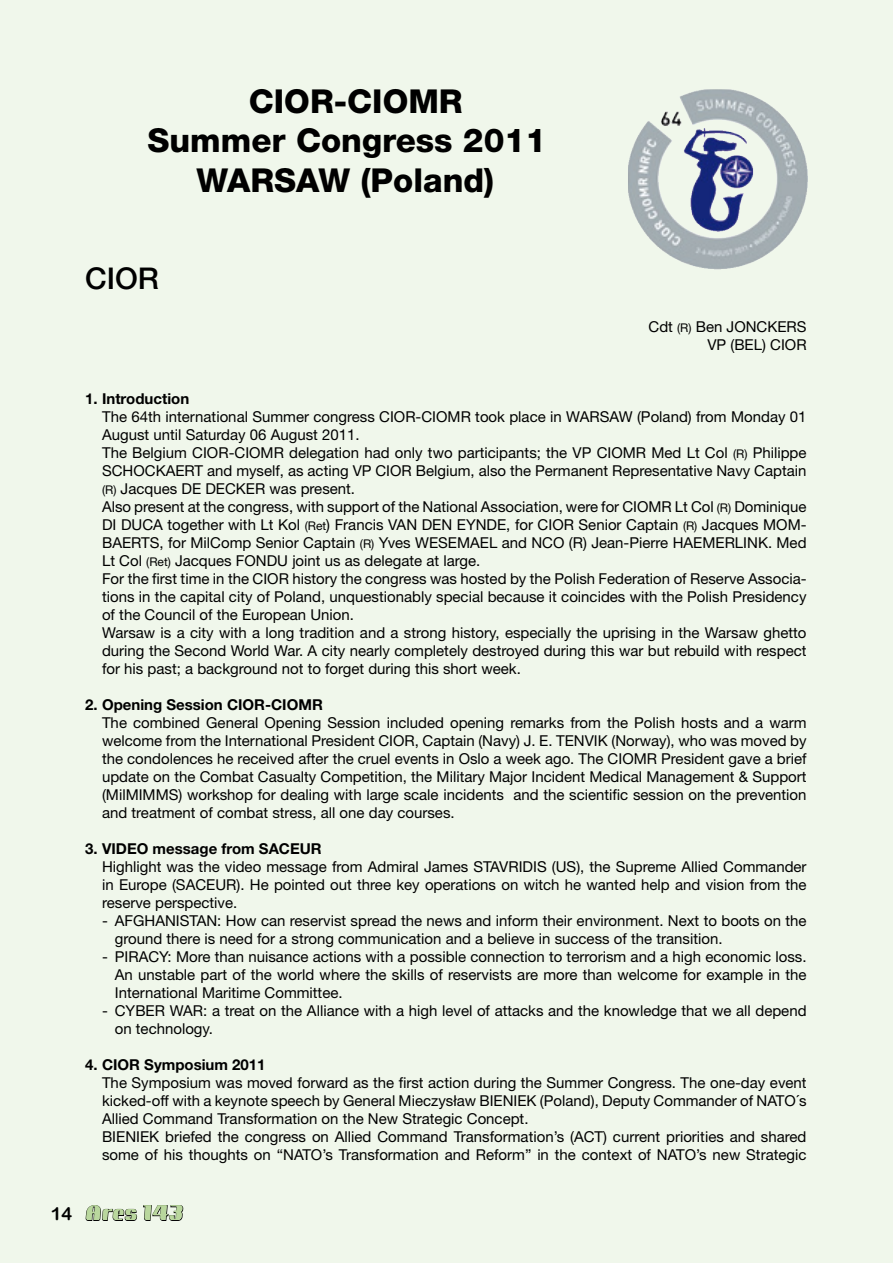
<style>
.page{position:relative;width:893px;height:1263px;background:#f0f7eb}
.page>*{position:absolute;margin:0;border:0;box-sizing:border-box;transform-origin:0 0}
.t1{font:800 33px/39.6px "Helvetica Neue LT Std";color:#000;text-align:center}
.t2{font:500 30px "Helvetica Neue LT Std";color:#000}
.t3{font:800 18px "Camellia";color:#b9d79d}
.t4{font:15px/18px "Helvetica Neue LT Std";color:#000}
.t5{font:700 15px "Helvetica Neue LT Std";color:#000}
.s1{font-size:12px}
.s2{font-family:"Arial Rounded MT Bold";font-weight:400;color:#000}
</style>
<div class="page">
<svg style="left:85px;top:1205px;width:52px;height:16px"></svg>
<svg style="left:143px;top:1205px;width:41px;height:16px"></svg>
<img style="left:679px;top:89px;width:98px;height:149px">
<h1 class="t1" style="left:148px;top:81px;width:400px">CIOR-CIOMR<br>Summer Congress 2011<br>WARSAW (Poland)</h1>
<h2 class="t2" style="left:85px;top:261px;width:75px">CIOR</h2>
<p class="t4" style="left:648px;top:317px;width:160px;line-height:18.6px;text-align:right">Cdt <span class="s1">(R)</span> Ben JONCKERS<br>VP (BEL) CIOR</p>
<p class="t5" style="left:85px;top:390px;width:106px">1. Introduction</p>
<p class="t4" style="left:102px;top:408px;width:706px">The 64th international Summer congress CIOR-CIOMR took place in WARSAW (Poland) from Monday 01<br>August until Saturday 06 August 2011.<br>The Belgium CIOR-CIOMR delegation had only two participants; the VP CIOMR Med Lt Col <span class="s1">(R)</span> Philippe SCHOCKAERT and myself, as acting VP CIOR Belgium, also the Permanent Representative Navy Captain <span class="s1">(R)</span> Jacques DE DECKER was present.<br>Also present at the congress, with support of the National Association, were for CIOMR Lt Col <span class="s1">(R)</span> Dominique DI DUCA together with Lt Kol <span class="s1">(Ret</span>) Francis VAN DEN EYNDE, for CIOR Senior Captain <span class="s1">(R)</span> Jacques MOM-BAERTS, for MilComp Senior Captain <span class="s1">(R)</span> Yves WESEMAEL and NCO (R) Jean-Pierre HAEMERLINK. Med Lt Col <span class="s1">(Ret)</span> Jacques FONDU joint us as delegate at large.<br>For the first time in the CIOR history the congress was hosted by the Polish Federation of Reserve Associa&shy;tions in the capital city of Poland, unquestionably special because it coincides with the Polish Presidency of the Council of the European Union.<br>Warsaw is a city with a long tradition and a strong history, especially the uprising in the Warsaw ghetto during the Second World War. A city nearly completely destroyed during this war but rebuild with respect for his past; a background not to forget during this short week.</p>
<p class="t5" style="left:85px;top:696px;width:239px">2. Opening Session CIOR-CIOMR</p>
<p class="t4" style="left:102px;top:714px;width:706px;text-align:justify">The combined General Opening Session included opening remarks from the Polish hosts and a warm welcome from the International President CIOR, Captain (Navy) J. E. TENVIK (Norway), who was moved by the condolences he received after the cruel events in Oslo a week ago. The CIOMR President gave a brief update on the Combat Casualty Competition, the Military Major Incident Medical Management &amp; Support (MilMIMMS) workshop for dealing with large scale incidents and the scientific session on the prevention and treatment of combat stress, all one day courses.</p>
<p class="t5" style="left:85px;top:840px;width:238px">3. VIDEO message from SACEUR</p>
<p class="t4" style="left:102px;top:858px;width:706px;text-align:justify">Highlight was the video message from Admiral James STAVRIDIS (US), the Supreme Allied Commander in Europe (SACEUR). He pointed out three key operations on witch he wanted help and vision from the reserve perspective.</p>
<p class="t4" style="left:115px;top:912px;width:693px;text-indent:-13px">- AFGHANISTAN: How can reservist spread the news and inform their environment. Next to boots on the ground there is need for a strong communication and a believe in success of the transition.</p>
<p class="t4" style="left:115px;top:948px;width:693px;text-align:justify;text-indent:-13px">- PIRACY: More than nuisance actions with a possible connection to terrorism and a high economic loss.<br>An unstable part of the world where the skills of reservists are more than welcome for example in the International Maritime Committee.</p>
<p class="t4" style="left:115px;top:1002px;width:693px;text-indent:-13px">- CYBER WAR: a treat on the Alliance with a high level of attacks and the knowledge that we all depend on technology.</p>
<p class="t5" style="left:85px;top:1056px;width:182px">4. CIOR Symposium 2011</p>
<p class="t4" style="left:102px;top:1074px;width:706px">The Symposium was moved forward as the first action during the Summer Congress. The one-day event kicked-off with a keynote speech by General Mieczysław BIENIEK (Poland), Deputy Commander of NATO´s Allied Command Transformation on the New Strategic Concept.<br>BIENIEK briefed the congress on Allied Command Transformation’s (ACT) current priorities and shared some of his thoughts on “NATO’s Transformation and Reform” in the context of NATO’s new Strategic</p>
<p class="t3" style="left:51px;top:1204px;width:134px"><span class="s2">14</span> Ares 143</p>
</div>
